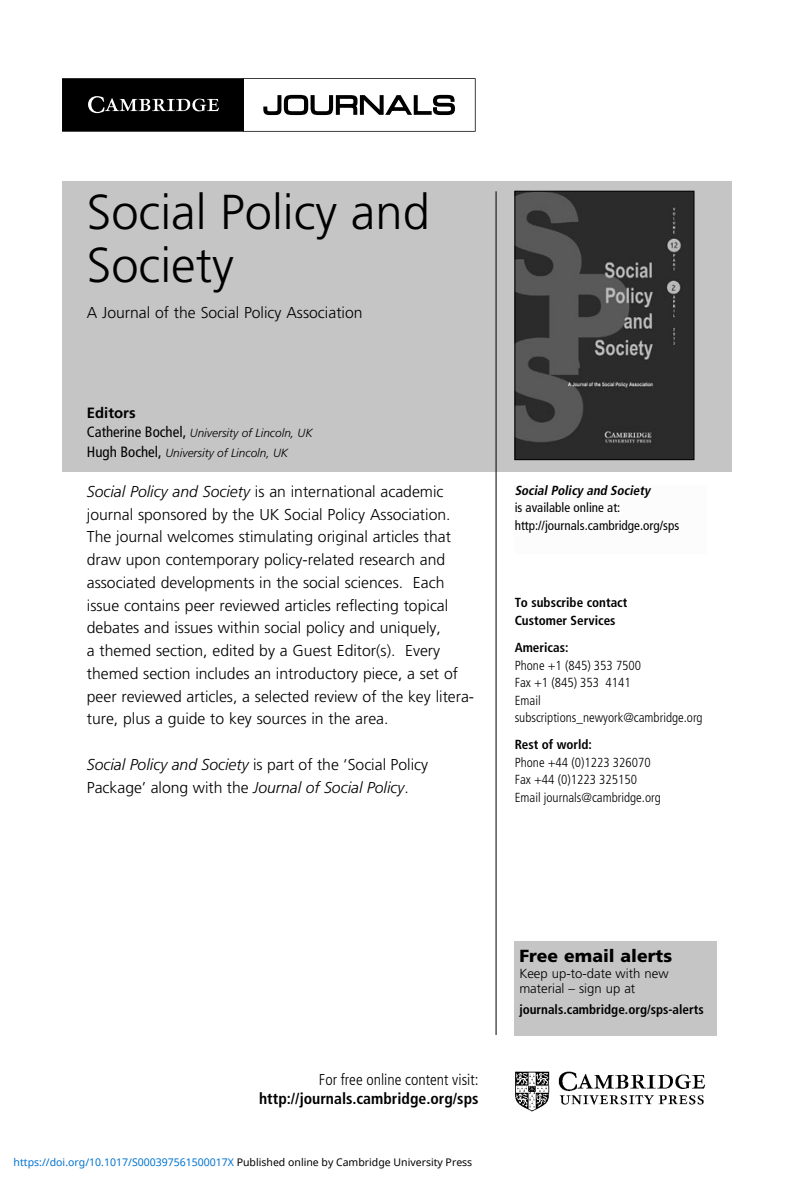
<style>
.page{position:relative;width:794px;height:1191px;background:#fff}
.page>*{position:absolute;margin:0;border:0;box-sizing:border-box;transform-origin:0 0}
.t1{font:300 49px/52.5px "Frutiger LT Std";color:#000}
.t2{font:900 17.5px "Frutiger LT Std";color:#000}
.t3{font:300 15.75px/22.8px "Frutiger LT Std";color:#000}
.t4{font:700 condensed 15.75px/19.2px "Frutiger LT Std";color:#000;text-align:right}
.t5{font:700 14.88px "Frutiger LT Std";color:#000}
.t6{font:300 condensed 13.12px/17.5px "Frutiger LT Std";color:#000}
.t7{font:condensed 13.12px/17.5px "Frutiger LT Std";color:#000}
.t8{font:700 condensed 13.12px/17.5px "Frutiger LT Std";color:#000}
.t9{font:300 13.12px/15.4px "Frutiger LT Std";color:#000}
.t10{font:italic 300 11.9px/19.2px "Frutiger LT Std";color:#000}
.t11{font:10.5px "Noto Sans";color:#0172cf}
.s1{font-weight:400;font-style:normal;font-stretch:condensed;font-size:14.88px}
.s2{font-style:italic}
.s3{font-weight:700;font-style:italic}
.s4{font-weight:700}
.s5{font-weight:300}
.s6{color:#000}
</style>
<div class="page">
<div style="left:62px;top:181px;width:670px;height:290px;background:#c5c5c5"></div>
<img style="left:515px;top:1071px;width:191px;height:41px">
<hr style="left:495px;top:191px;width:1px;height:844px;background:#000">
<svg style="left:62px;top:78px;width:413px;height:54px"></svg>
<img style="left:516px;top:193px;width:176px;height:265px">
<div style="left:514px;top:191px;width:180px;height:269px;border:1px solid #000"></div>
<div style="left:514px;top:941px;width:203px;height:95px;background:#c5c5c5"></div>
<p class="t1" style="left:87px;top:188px;width:345px">Social Policy and<br>Society</p>
<p class="t3" style="left:87px;top:301px;width:277px">A Journal of the Social Policy Association</p>
<p class="t5" style="left:87px;top:406px;width:50px">Editors</p>
<p class="t10" style="left:87px;top:424px;width:227px"><span class="s1">Catherine Bochel,</span> University of Lincoln, UK<br><span class="s1">Hugh Bochel,</span> University of Lincoln, UK</p>
<p class="t3" style="left:87px;top:481px;width:389px"><span class="s2">Social Policy and Society</span> is an international academic journal sponsored by the UK Social Policy Association.<br>The journal welcomes stimulating original articles that draw upon contemporary policy-related research and associated developments in the social sciences. Each issue contains peer reviewed articles reflecting topical debates and issues within social policy and uniquely,<br>a themed section, edited by a Guest Editor(s). Every themed section includes an introductory piece, a set of peer reviewed articles, a selected review of the key litera&shy;ture, plus a guide to key sources in the area.</p>
<p class="t3" style="left:87px;top:754px;width:343px"><span class="s2">Social Policy and Society</span> is part of the ‘Social Policy<br>Package’ along with the <span class="s2">Journal of Social Policy</span>.</p>
<p class="t7" style="left:514px;top:483px;width:166px"><span class="s3">Social Policy and Society<br></span>is available online at: http://journals.cambridge.org/sps</p>
<p class="t8" style="left:514px;top:594px;width:114px">To subscribe contact<br>Customer Services</p>
<p class="t6" style="left:514px;top:639px;width:189px"><span class="s4">Americas:<br></span>Phone +1 (845) 353 7500<br>Fax +1 (845) 353 4141<br>Email subscriptions_newyork@cambridge.org</p>
<p class="t6" style="left:514px;top:737px;width:148px"><span class="s4">Rest of world:<br></span>Phone +44 (0)1223 326070<br>Fax +44 (0)1223 325150<br>Email journals@cambridge.org</p>
<p class="t4" style="left:259px;top:1070px;width:221px"><span class="s5">For free online content visit: </span>http://journals.cambridge.org/sps</p>
<p class="t11" style="left:14px;top:1154px;width:460px">https://doi.org/10.1017/S000397561500017X <span class="s6">Published online by Cambridge University Press</span></p>
<p class="t2" style="left:519px;top:946px;width:154px">Free email alerts</p>
<p class="t9" style="left:519px;top:966px;width:151px">Keep up-to-date with new material – sign up at</p>
<p class="t8" style="left:519px;top:1001px;width:186px">journals.cambridge.org/sps-alerts</p>
</div>
